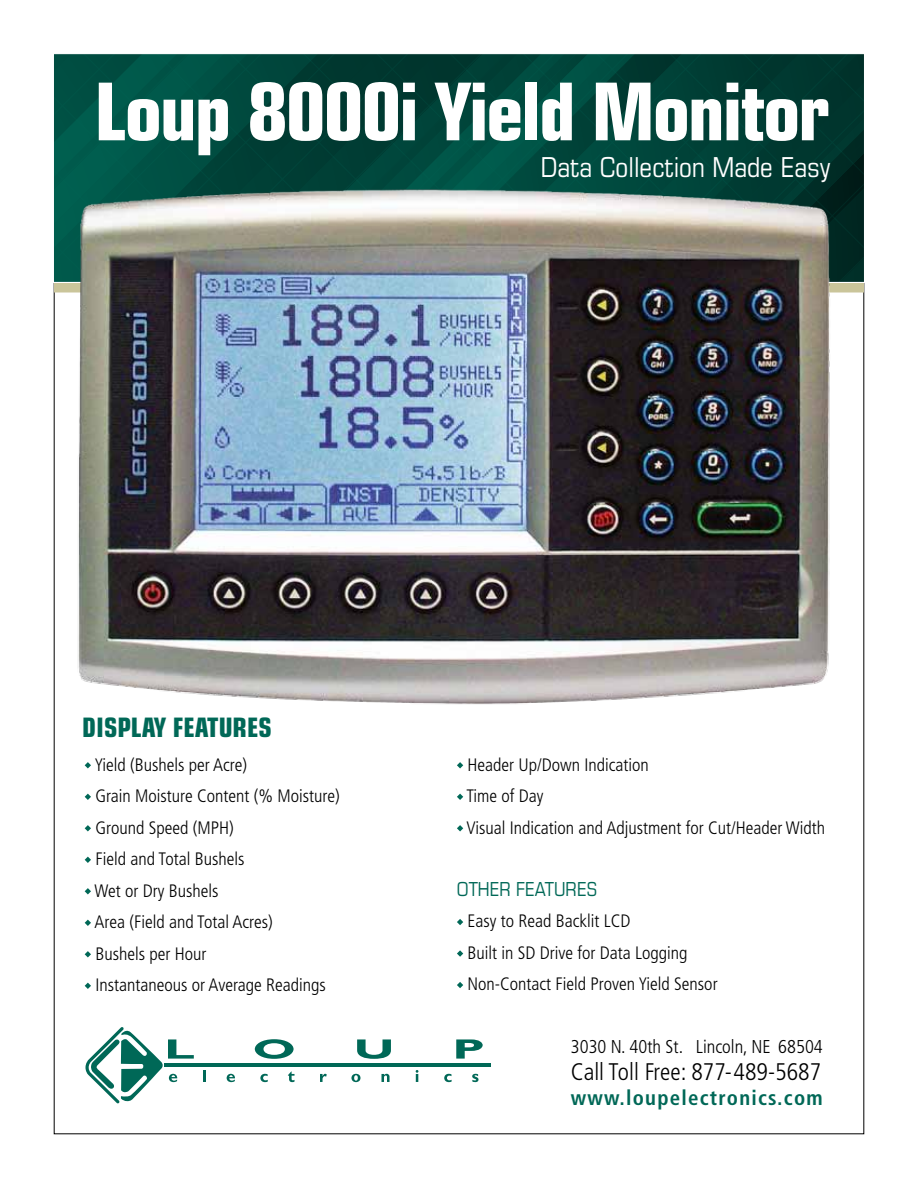
<style>
.page{position:relative;width:918px;height:1188px;background:#fff}
.page>*{position:absolute;margin:0;border:0;box-sizing:border-box;transform-origin:0 0}
.t1{font:700 condensed 79.65px "Eurostile";letter-spacing:-.025em;color:#fff}
.t2{font:condensed 27.45px "Eurostile";color:#fff}
.t3{font:700 condensed 26.85px "Eurostile";color:#006857}
.t4{font:300 condensed 24px "Frutiger";color:#000}
.t5{font:700 condensed 20.85px "Frutiger";letter-spacing:.06em;color:#006857}
.t6{font:condensed 19.35px "Eurostile";color:#006857}
.t7{font:300 condensed 18.6px "Frutiger";color:#000}
.t8{font:300 condensed 18px/31.5px "Frutiger";color:#000}
</style>
<div class="page">
<svg style="left:53px;top:54px;width:811px;height:230px;background:#01443a"></svg>
<img style="left:54px;top:159px;width:811px;height:556px">
<svg style="left:255px;top:1039px;width:39px;height:20px"></svg>
<svg style="left:357px;top:1039px;width:34px;height:20px"></svg>
<svg style="left:456px;top:1039px;width:27px;height:20px"></svg>
<svg style="left:86px;top:1027px;width:108px;height:76px"></svg>
<svg style="left:203px;top:1070px;width:3px;height:12px"></svg>
<svg style="left:227px;top:1074px;width:8px;height:8px"></svg>
<svg style="left:260px;top:1074px;width:8px;height:8px"></svg>
<svg style="left:288px;top:1071px;width:7px;height:11px"></svg>
<svg style="left:320px;top:1074px;width:7px;height:8px"></svg>
<svg style="left:351px;top:1074px;width:9px;height:8px"></svg>
<svg style="left:382px;top:1074px;width:8px;height:8px"></svg>
<svg style="left:416px;top:1070px;width:2px;height:12px"></svg>
<svg style="left:444px;top:1074px;width:8px;height:8px"></svg>
<svg style="left:472px;top:1074px;width:7px;height:8px"></svg>
<hr style="left:165px;top:1063px;width:326px;height:3px;background:#006857">
<svg style="left:85px;top:762px;width:6px;height:6px"></svg>
<svg style="left:85px;top:794px;width:6px;height:6px"></svg>
<svg style="left:85px;top:825px;width:6px;height:6px"></svg>
<svg style="left:85px;top:857px;width:6px;height:6px"></svg>
<svg style="left:85px;top:888px;width:6px;height:6px"></svg>
<svg style="left:85px;top:920px;width:6px;height:6px"></svg>
<svg style="left:85px;top:951px;width:6px;height:6px"></svg>
<svg style="left:85px;top:983px;width:6px;height:6px"></svg>
<svg style="left:457px;top:762px;width:6px;height:6px"></svg>
<svg style="left:457px;top:794px;width:6px;height:6px"></svg>
<svg style="left:457px;top:825px;width:6px;height:6px"></svg>
<svg style="left:457px;top:919px;width:6px;height:6px"></svg>
<svg style="left:457px;top:950px;width:6px;height:7px"></svg>
<svg style="left:457px;top:982px;width:6px;height:6px"></svg>
<h1 class="t1" style="left:94px;top:64px;width:736px">Loup 8000i Yield Monitor</h1>
<h2 class="t2" style="left:541px;top:151px;width:291px">Data Collection Made Easy</h2>
<h3 class="t3" style="left:82px;top:712px;width:191px">DISPLAY FEATURES</h3>
<p class="t8" style="left:94px;top:749px;width:247px">Yield (Bushels per Acre)<br>Grain Moisture Content (% Moisture)<br>Ground Speed (MPH)<br>Field and Total Bushels<br>Wet or Dry Bushels<br>Area (Field and Total Acres)<br>Bushels per Hour<br>Instantaneous or Average Readings</p>
<p class="t8" style="left:467px;top:749px;width:360px">Header Up/Down Indication<br>Time of Day<br>Visual Indication and Adjustment for Cut/Header Width</p>
<p class="t6" style="left:457px;top:877px;width:142px">Other Features</p>
<p class="t8" style="left:468px;top:906px;width:252px">Easy to Read Backlit LCD<br>Built in SD Drive for Data Logging<br>Non-Contact Field Proven Yield Sensor</p>
<p class="t7" style="left:571px;top:1036px;width:253px">3030 N. 40th St. Lincoln, NE 68504</p>
<h3 class="t4" style="left:571px;top:1058px;width:252px">Call Toll Free: 877-489-5687</h3>
<p class="t5" style="left:571px;top:1086px;width:253px">www.loupelectronics.com</p>
</div>
